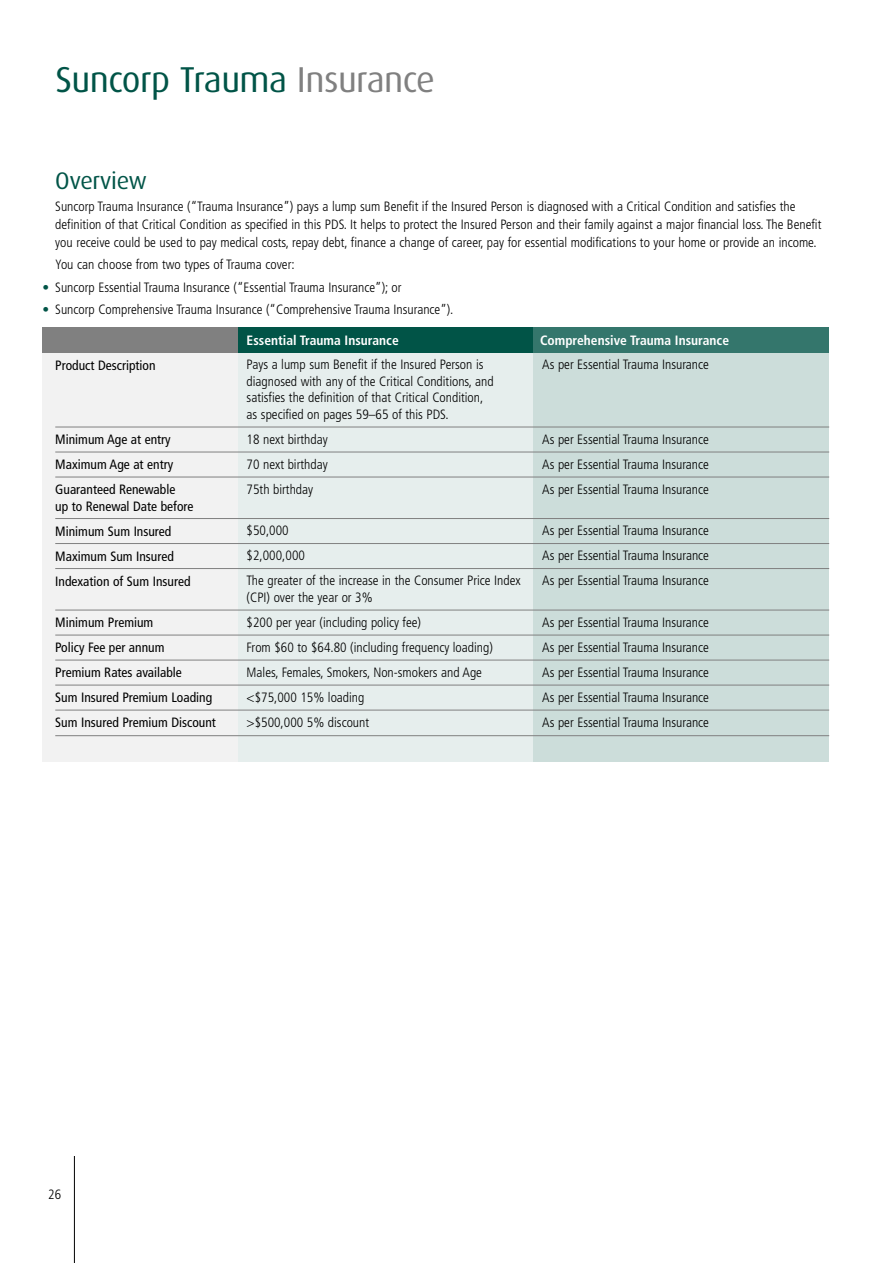
<style>
.page{position:relative;width:893px;height:1263px;background:#fff}
.page>*{position:absolute;margin:0;border:0;box-sizing:border-box;transform-origin:0 0}
.t1{font:36px "Dax";letter-spacing:-.015em;color:#015447}
.t2{font:24px "Dax";letter-spacing:-.015em;color:#015447}
.t3{font:300 condensed 13.5px/25px "Frutiger";color:#000}
.t4{font:condensed 13.5px/25px "Frutiger";color:#000}
.t5{font:700 condensed 13.5px "Frutiger";color:#fff}
.s1{color:#808080}
.s2{color:#015447}
</style>
<div class="page">
<hr style="left:74px;top:1156px;width:1px;height:107px;background:#000">
<div style="left:43px;top:327px;width:786px;height:435px;background:#f2f2f2"></div>
<div style="left:238px;top:327px;width:296px;height:435px;background:#e6eeed"></div>
<div style="left:534px;top:327px;width:295px;height:435px;background:#ccddda"></div>
<div style="left:43px;top:327px;width:518px;height:26px;background:#015447"></div>
<div style="left:534px;top:327px;width:295px;height:26px;background:#34766c"></div>
<div style="left:43px;top:327px;width:195px;height:26px;background:#808080"></div>
<hr style="left:55px;top:427px;width:774px;height:1px;background:#808080">
<hr style="left:55px;top:452px;width:774px;height:1px;background:#808080">
<hr style="left:55px;top:477px;width:774px;height:1px;background:#808080">
<hr style="left:55px;top:518px;width:774px;height:1px;background:#808080">
<hr style="left:55px;top:543px;width:774px;height:1px;background:#808080">
<hr style="left:55px;top:568px;width:774px;height:1px;background:#808080">
<hr style="left:55px;top:610px;width:774px;height:1px;background:#808080">
<hr style="left:55px;top:635px;width:774px;height:1px;background:#808080">
<hr style="left:55px;top:660px;width:774px;height:1px;background:#808080">
<hr style="left:55px;top:685px;width:774px;height:1px;background:#808080">
<hr style="left:55px;top:710px;width:774px;height:1px;background:#808080">
<hr style="left:55px;top:735px;width:774px;height:1px;background:#808080">
<h1 class="t1" style="left:55px;top:59px;width:381px">Suncorp Trauma <span class="s1">Insurance</span></h1>
<h2 class="t2" style="left:55px;top:167px;width:93px">Overview</h2>
<p class="t3" style="left:55px;top:199px;width:768px;line-height:18px">Suncorp Trauma Insurance (“Trauma Insurance”) pays a lump sum Benefit if the Insured Person is diagnosed with a Critical Condition and satisfies the definition of that Critical Condition as specified in this PDS. It helps to protect the Insured Person and their family against a major financial loss. The Benefit you receive could be used to pay medical costs, repay debt, finance a change of career, pay for essential modifications to your home or provide an income.</p>
<p class="t3" style="left:55px;top:253px;width:241px">You can choose from two types of Trauma cover:</p>
<p class="t3" style="left:43px;top:276px;width:360px"><span class="s2">•</span> Suncorp Essential Trauma Insurance (“Essential Trauma Insurance”); or</p>
<p class="t3" style="left:43px;top:298px;width:413px"><span class="s2">•</span> Suncorp Comprehensive Trauma Insurance (“Comprehensive Trauma Insurance”).</p>
<p class="t5" style="left:247px;top:335px;width:154px">Essential Trauma Insurance</p>
<p class="t5" style="left:540px;top:335px;width:190px">Comprehensive Trauma Insurance</p>
<p class="t4" style="left:55px;top:354px;width:102px">Product Description</p>
<p class="t3" style="left:247px;top:358px;width:249px;line-height:16.5px">Pays a lump sum Benefit if the Insured Person is diagnosed with any of the Critical Conditions, and satisfies the definition of that Critical Condition, as specified on pages 59–65 of this PDS.</p>
<p class="t3" style="left:247px;top:428px;width:83px;text-align:justify">18 next birthday 70 next birthday 75th birthday</p>
<p class="t3" style="left:247px;top:519px;width:276px">$50,000<br>$2,000,000<br>The greater of the increase in the Consumer Price Index</p>
<p class="t3" style="left:247px;top:586px;width:248px">(CPI) over the year or 3%<br>$200 per year (including policy fee)<br>From $60 to $64.80 (including frequency loading)<br>Males, Females, Smokers, Non-smokers and Age &lt;$75,000 15% loading<br>&gt;$500,000 5% discount</p>
<p class="t3" style="left:542px;top:353px;width:168px">As per Essential Trauma Insurance</p>
<p class="t3" style="left:542px;top:428px;width:168px;text-align:justify">As per Essential Trauma Insurance As per Essential Trauma Insurance As per Essential Trauma Insurance</p>
<p class="t3" style="left:542px;top:519px;width:168px;text-align:justify">As per Essential Trauma Insurance As per Essential Trauma Insurance As per Essential Trauma Insurance</p>
<p class="t3" style="left:542px;top:611px;width:168px;text-align:justify">As per Essential Trauma Insurance As per Essential Trauma Insurance As per Essential Trauma Insurance As per Essential Trauma Insurance As per Essential Trauma Insurance</p>
<p class="t4" style="left:55px;top:428px;width:122px">Minimum Age at entry<br>Maximum Age at entry<br>Guaranteed Renewable</p>
<p class="t4" style="left:55px;top:495px;width:140px">up to Renewal Date before<br>Minimum Sum Insured<br>Maximum Sum Insured<br>Indexation of Sum Insured</p>
<p class="t4" style="left:55px;top:611px;width:162px">Minimum Premium<br>Policy Fee per annum<br>Premium Rates available<br>Sum Insured Premium Loading<br>Sum Insured Premium Discount</p>
<p class="t3" style="left:48px;top:1183px;width:14px">26</p>
</div>
